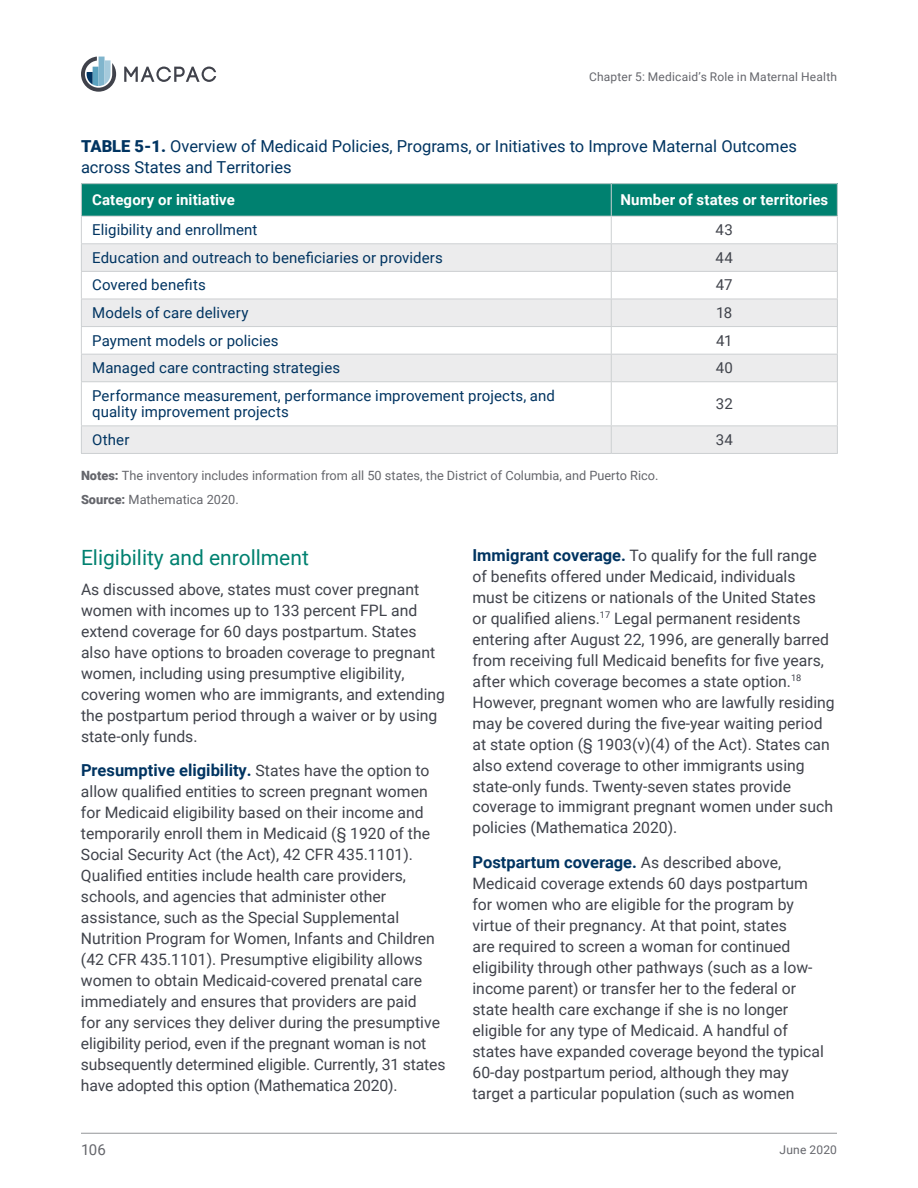
<style>
.page{position:relative;width:918px;height:1188px;background:#fff}
.page>*{position:absolute;margin:0;border:0;box-sizing:border-box;transform-origin:0 0}
.t1{font:21px "Roboto";color:#008170}
.t2{font:16.5px/21px "Roboto";color:#003461}
.t3{font:700 16.5px "Roboto";color:#003461}
.t4{font:15.75px/21px "Roboto";color:#40434b}
.t5{font:15px/16.5px "Roboto";letter-spacing:.01em;color:#003461}
.t6{font:700 15px "Roboto";letter-spacing:.01em;color:#fff}
.t7{font:15px "Roboto";letter-spacing:.015em;color:#40434b}
.t8{font:15px "Roboto";color:#65666c}
.t9{font:12.75px "Roboto";color:#65666c}
.t10{font:12px "Roboto";letter-spacing:.015em;color:#65666c}
.s1{font-weight:900}
.s2{font-weight:400;font-size:15.75px;color:#40434b}
.s3{font-weight:700;font-size:16.5px;color:#003461}
</style>
<div class="page">
<hr style="left:81px;top:1133px;width:756px;height:1px;background:#939598">
<svg style="left:81px;top:57px;width:35px;height:35px"></svg>
<svg style="left:124px;top:67px;width:92px;height:15px"></svg>
<div style="left:81px;top:184px;width:530px;height:32px;background:#008170"></div>
<div style="left:611px;top:184px;width:226px;height:32px;background:#008170"></div>
<div style="left:81px;top:244px;width:530px;height:27px;background:#ececed"></div>
<div style="left:611px;top:244px;width:226px;height:27px;background:#ececed"></div>
<div style="left:81px;top:299px;width:530px;height:28px;background:#ececed"></div>
<div style="left:611px;top:299px;width:226px;height:28px;background:#ececed"></div>
<div style="left:81px;top:354px;width:530px;height:28px;background:#ececed"></div>
<div style="left:611px;top:354px;width:226px;height:28px;background:#ececed"></div>
<div style="left:81px;top:426px;width:530px;height:27px;background:#ececed"></div>
<div style="left:611px;top:426px;width:226px;height:27px;background:#ececed"></div>
<hr style="left:81px;top:183px;width:530px;height:1px;background:#cdd0d2">
<hr style="left:81px;top:184px;width:1px;height:32px;background:#cdd0d2">
<hr style="left:611px;top:183px;width:227px;height:1px;background:#cdd0d2">
<hr style="left:611px;top:184px;width:1px;height:32px;background:#cdd0d2">
<hr style="left:837px;top:184px;width:1px;height:32px;background:#cdd0d2">
<hr style="left:81px;top:216px;width:530px;height:1px;background:#cdd0d2">
<hr style="left:611px;top:216px;width:227px;height:1px;background:#cdd0d2">
<hr style="left:81px;top:243px;width:530px;height:1px;background:#cdd0d2">
<hr style="left:611px;top:243px;width:227px;height:1px;background:#cdd0d2">
<hr style="left:81px;top:271px;width:530px;height:1px;background:#cdd0d2">
<hr style="left:611px;top:271px;width:227px;height:1px;background:#cdd0d2">
<hr style="left:81px;top:299px;width:530px;height:1px;background:#cdd0d2">
<hr style="left:611px;top:299px;width:227px;height:1px;background:#cdd0d2">
<hr style="left:81px;top:326px;width:530px;height:1px;background:#cdd0d2">
<hr style="left:611px;top:326px;width:227px;height:1px;background:#cdd0d2">
<hr style="left:81px;top:354px;width:530px;height:1px;background:#cdd0d2">
<hr style="left:611px;top:354px;width:227px;height:1px;background:#cdd0d2">
<svg style="left:837px;top:217px;width:1px;height:164px"></svg>
<hr style="left:81px;top:381px;width:530px;height:1px;background:#cdd0d2">
<hr style="left:611px;top:381px;width:227px;height:1px;background:#cdd0d2">
<hr style="left:837px;top:382px;width:1px;height:43px;background:#cdd0d2">
<hr style="left:81px;top:425px;width:530px;height:1px;background:#cdd0d2">
<hr style="left:611px;top:425px;width:227px;height:1px;background:#cdd0d2">
<svg style="left:837px;top:426px;width:1px;height:27px"></svg>
<hr style="left:611px;top:453px;width:227px;height:1px;background:#cdd0d2">
<svg style="left:81px;top:217px;width:1px;height:164px"></svg>
<svg style="left:611px;top:217px;width:1px;height:164px"></svg>
<hr style="left:81px;top:382px;width:1px;height:43px;background:#cdd0d2">
<hr style="left:611px;top:382px;width:1px;height:43px;background:#cdd0d2">
<svg style="left:81px;top:426px;width:1px;height:27px"></svg>
<svg style="left:611px;top:426px;width:1px;height:27px"></svg>
<hr style="left:81px;top:453px;width:530px;height:1px;background:#cdd0d2">
<p class="t10" style="left:589px;top:68px;width:249px">Chapter 5: Medicaid’s Role in Maternal Health</p>
<p class="t2" style="left:81px;top:135px;width:717px"><span class="s1">TABLE 5-1.</span> Overview of Medicaid Policies, Programs, or Initiatives to Improve Maternal Outcomes across States and Territories</p>
<p class="t6" style="left:92px;top:190px;width:144px">Category or initiative</p>
<p class="t6" style="left:620px;top:190px;width:209px">Number of states or territories</p>
<p class="t5" style="left:92px;top:221px;width:167px">Eligibility and enrollment</p>
<p class="t7" style="left:716px;top:219px;width:19px">43</p>
<p class="t5" style="left:92px;top:249px;width:352px">Education and outreach to beneficiaries or providers</p>
<p class="t7" style="left:716px;top:247px;width:19px">44</p>
<p class="t5" style="left:92px;top:276px;width:115px">Covered benefits</p>
<p class="t7" style="left:716px;top:274px;width:18px">47</p>
<p class="t5" style="left:92px;top:304px;width:158px">Models of care delivery</p>
<p class="t7" style="left:716px;top:302px;width:18px">18</p>
<p class="t5" style="left:92px;top:331px;width:188px">Payment models or policies</p>
<p class="t7" style="left:716px;top:330px;width:18px">41</p>
<p class="t5" style="left:92px;top:359px;width:249px">Managed care contracting strategies</p>
<p class="t7" style="left:716px;top:357px;width:19px">40</p>
<p class="t5" style="left:92px;top:387px;width:464px">Performance measurement, performance improvement projects, and quality improvement projects</p>
<p class="t7" style="left:716px;top:393px;width:18px">32</p>
<p class="t5" style="left:92px;top:431px;width:39px">Other</p>
<p class="t7" style="left:716px;top:429px;width:19px">34</p>
<p class="t9" style="left:81px;top:467px;width:579px"><span class="s1">Notes:</span> The inventory includes information from all 50 states, the District of Columbia, and Puerto Rico.</p>
<p class="t9" style="left:81px;top:490px;width:159px"><span class="s1">Source:</span> Mathematica 2020.</p>
<h3 class="t1" style="left:81px;top:543px;width:229px">Eligibility and enrollment</h3>
<p class="t4" style="left:81px;top:578px;width:366px">As discussed above, states must cover pregnant women with incomes up to 133 percent FPL and extend coverage for 60 days postpartum. States also have options to broaden coverage to pregnant women, including using presumptive eligibility, covering women who are immigrants, and extending the postpartum period through a waiver or by using state-only funds.</p>
<p class="t3" style="left:81px;top:759px;width:350px">Presumptive eligibility. <span class="s2">States have the option to</span></p>
<p class="t4" style="left:81px;top:781px;width:366px">allow qualified entities to screen pregnant women for Medicaid eligibility based on their income and temporarily enroll them in Medicaid (§ 1920 of the Social Security Act (the Act), 42 CFR 435.1101).<br>Qualified entities include health care providers, schools, and agencies that administer other assistance, such as the Special Supplemental Nutrition Program for Women, Infants and Children (42 CFR 435.1101). Presumptive eligibility allows women to obtain Medicaid-covered prenatal care immediately and ensures that providers are paid<br>for any services they deliver during the presumptive eligibility period, even if the pregnant woman is not subsequently determined eligible. Currently, 31 states have adopted this option (Mathematica 2020).</p>
<p class="t8" style="left:81px;top:1139px;width:26px">106</p>
<p class="t4" style="left:472px;top:544px;width:364px"><span class="s3">Immigrant coverage.</span> To qualify for the full range of benefits offered under Medicaid, individuals must be citizens or nationals of the United States<br>or qualified aliens.<sup>17</sup> Legal permanent residents entering after August 22, 1996, are generally barred from receiving full Medicaid benefits for five years, after which coverage becomes a state option.<sup>18<br></sup>However, pregnant women who are lawfully residing may be covered during the five-year waiting period at state option (§ 1903(v)(4) of the Act). States can also extend coverage to other immigrants using state-only funds. Twenty-seven states provide coverage to immigrant pregnant women under such policies (Mathematica 2020).</p>
<p class="t3" style="left:472px;top:851px;width:310px">Postpartum coverage. <span class="s2">As described above,</span></p>
<p class="t4" style="left:472px;top:872px;width:353px">Medicaid coverage extends 60 days postpartum for women who are eligible for the program by virtue of their pregnancy. At that point, states<br>are required to screen a woman for continued eligibility through other pathways (such as a low&shy;income parent) or transfer her to the federal or state health care exchange if she is no longer eligible for any type of Medicaid. A handful of states have expanded coverage beyond the typical 60-day postpartum period, although they may target a particular population (such as women</p>
<p class="t10" style="left:780px;top:1141px;width:59px">June 2020</p>
</div>
